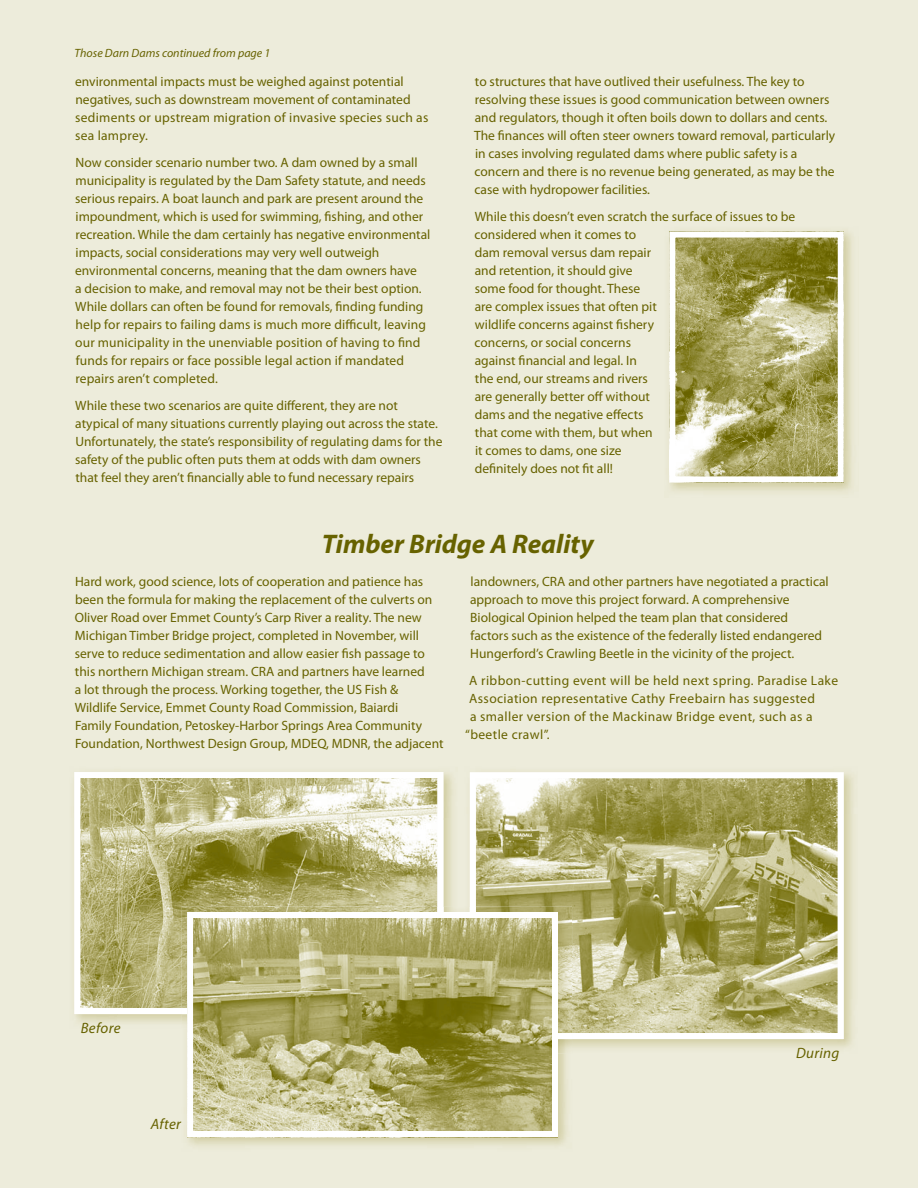
<style>
.page{position:relative;width:918px;height:1188px;background:#edecdb}
.page>*{position:absolute;margin:0;border:0;box-sizing:border-box;transform-origin:0 0}
.t1{font:italic 700 27px "Myriad Pro";color:#676200}
.t2{font:italic 15px "Myriad Pro";letter-spacing:.02em;color:#676200}
.t3{font:13.5px/18px "Myriad Pro";color:#676200}
.t4{font:13.5px "Myriad Pro";letter-spacing:.03em;color:#676200}
.t5{font:italic 12px "Myriad Pro";color:#676200}
</style>
<div class="page">
<img style="left:443px;top:772px;width:10px;height:47px">
<svg style="left:74px;top:772px;width:369px;height:242px;background:#c1bd8c"></svg>
<svg style="left:470px;top:772px;width:374px;height:267px;background:#b6b179"></svg>
<img style="left:426px;top:1137px;width:48px;height:9px">
<img style="left:187px;top:1137px;width:239px;height:9px">
<img style="left:474px;top:1054px;width:93px;height:92px">
<img style="left:182px;top:907px;width:261px;height:107px">
<img style="left:470px;top:907px;width:102px;height:132px">
<img style="left:194px;top:919px;width:357px;height:211px">
<div style="left:187px;top:912px;width:371px;height:225px;border:6px solid #fff"></div>
<img style="left:669px;top:231px;width:183px;height:261px">
<img style="left:676px;top:239px;width:161px;height:236px">
<div style="left:669px;top:232px;width:175px;height:250px;border:6px solid #fff"></div>
<p class="t5" style="left:75px;top:47px;width:197px">Those Darn Dams continued from page 1</p>
<p class="t3" style="left:75px;top:73px;width:355px">environmental impacts must be weighed against potential negatives, such as downstream movement of contaminated sediments or upstream migration of invasive species such as sea lamprey.</p>
<p class="t3" style="left:75px;top:154px;width:357px">Now consider scenario number two. A dam owned by a small municipality is regulated by the Dam Safety statute, and needs serious repairs. A boat launch and park are present around the impoundment, which is used for swimming, fishing, and other recreation. While the dam certainly has negative environmental impacts, social considerations may very well outweigh environmental concerns, meaning that the dam owners have<br>a decision to make, and removal may not be their best option.<br>While dollars can often be found for removals, finding funding help for repairs to failing dams is much more difficult, leaving our municipality in the unenviable position of having to find funds for repairs or face possible legal action if mandated repairs aren’t completed.</p>
<p class="t3" style="left:75px;top:397px;width:369px">While these two scenarios are quite different, they are not atypical of many situations currently playing out across the state.<br>Unfortunately, the state’s responsibility of regulating dams for the safety of the public often puts them at odds with dam owners that feel they aren’t financially able to fund necessary repairs</p>
<p class="t3" style="left:474px;top:73px;width:363px">to structures that have outlived their usefulness. The key to resolving these issues is good communication between owners and regulators, though it often boils down to dollars and cents.<br>The finances will often steer owners toward removal, particularly in cases involving regulated dams where public safety is a concern and there is no revenue being generated, as may be the case with hydropower facilities.</p>
<p class="t3" style="left:475px;top:208px;width:322px">While this doesn’t even scratch the surface of issues to be considered when it comes to<br>dam removal versus dam repair<br>and retention, it should give<br>some food for thought. These<br>are complex issues that often pit<br>wildlife concerns against fishery<br>concerns, or social concerns<br>against financial and legal. In<br>the end, our streams and rivers<br>are generally better off without<br>dams and the negative effects<br>that come with them, but when<br>it comes to dams, one size<br>definitely does not fit all!</p>
<h1 class="t1" style="left:322px;top:529px;width:274px">Timber Bridge A Reality</h1>
<p class="t3" style="left:75px;top:573px;width:370px">Hard work, good science, lots of cooperation and patience has been the formula for making the replacement of the culverts on Oliver Road over Emmet County’s Carp River a reality. The new Michigan Timber Bridge project, completed in November, will serve to reduce sedimentation and allow easier fish passage to this northern Michigan stream. CRA and partners have learned<br>a lot through the process. Working together, the US Fish &amp;<br>Wildlife Service, Emmet County Road Commission, Baiardi<br>Family Foundation, Petoskey-Harbor Springs Area Community Foundation, Northwest Design Group, MDEQ, MDNR, the adjacent</p>
<p class="t3" style="left:470px;top:573px;width:360px">landowners, CRA and other partners have negotiated a practical approach to move this project forward. A comprehensive Biological Opinion helped the team plan that considered factors such as the existence of the federally listed endangered Hungerford’s Crawling Beetle in the vicinity of the project.</p>
<p class="t4" style="left:469px;top:673px;width:370px">A ribbon-cutting event will be held next spring. Paradise Lake</p>
<p class="t4" style="left:469px;top:691px;width:347px">Association representative Cathy Freebairn has suggested</p>
<p class="t4" style="left:470px;top:709px;width:344px">a smaller version of the Mackinaw Bridge event, such as a</p>
<p class="t4" style="left:465px;top:727px;width:86px">“beetle crawl”.</p>
<p class="t2" style="left:81px;top:1020px;width:41px">Before</p>
<p class="t2" style="left:151px;top:1116px;width:32px">After</p>
<p class="t2" style="left:796px;top:1045px;width:45px">During</p>
</div>
